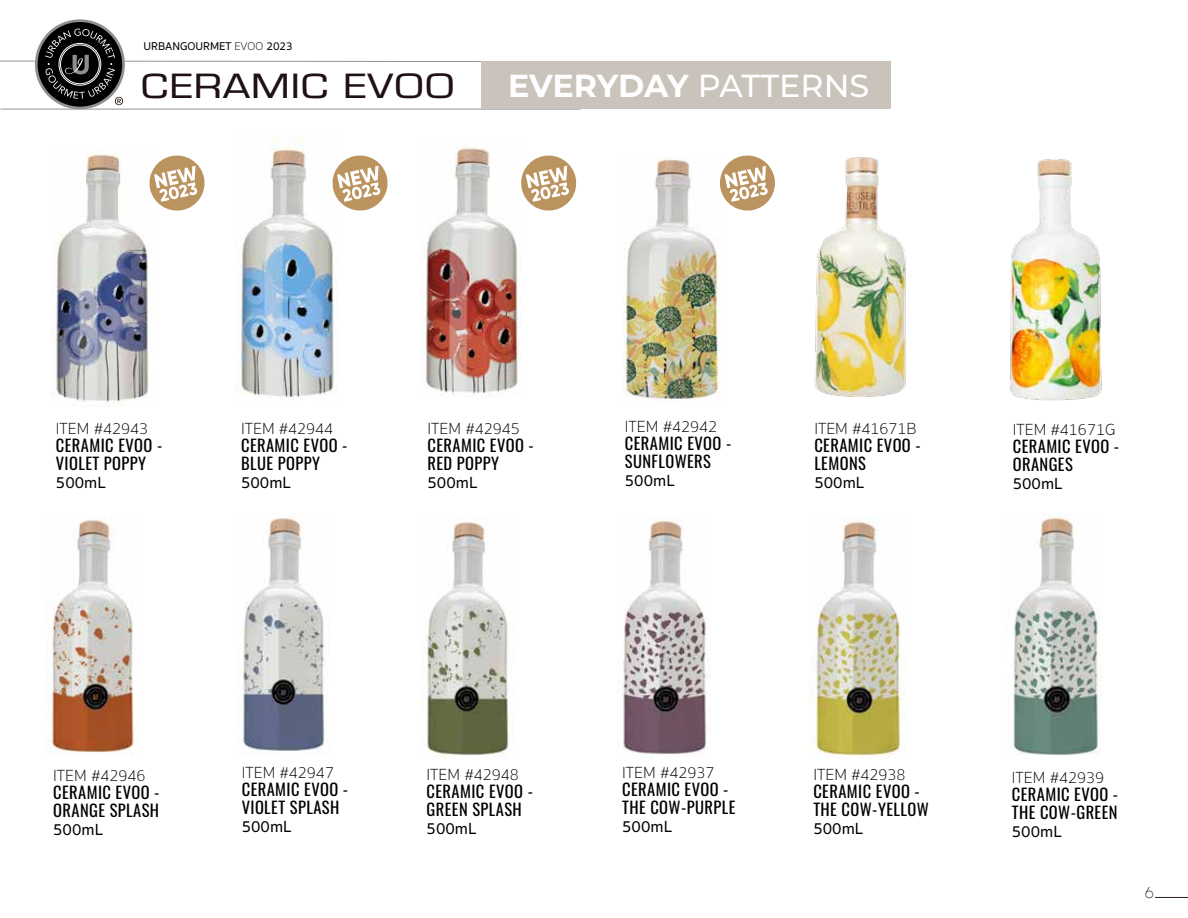
<style>
.page{position:relative;width:1188px;height:918px;background:#fff}
.page>*{position:absolute;margin:0;border:0;box-sizing:border-box;transform-origin:0 0}
.t1{font:34.5px "Eurostile BQ";color:#201112;scale:1.25 1}
.t2{font:700 31.8px "Montserrat";letter-spacing:-.01em;color:#fff}
.t3{font:16.5px/18px "Oswald";letter-spacing:.025em;color:#000}
.t4{font:100 16.5px "Sukhumvit Set";color:#000}
.t5{font:500 16.5px "Sukhumvit Set";color:#000}
.t6{font:300 15.6px "Geosans";color:#332525}
.t7{font:500 11.55px "Sukhumvit Set";color:#000}
.s1{font-weight:100}
.s2{font-weight:500}
</style>
<div class="page">
<img style="left:623px;top:156px;width:98px;height:245px">
<img style="left:46px;top:515px;width:88px;height:240px">
<img style="left:810px;top:518px;width:96px;height:240px">
<img style="left:616px;top:517px;width:95px;height:238px">
<img style="left:236px;top:513px;width:94px;height:242px">
<img style="left:422px;top:517px;width:87px;height:240px">
<img style="left:814px;top:157px;width:92px;height:240px">
<img style="left:52px;top:154px;width:97px;height:252px">
<img style="left:236px;top:138px;width:102px;height:262px">
<img style="left:420px;top:146px;width:101px;height:251px">
<img style="left:1013px;top:513px;width:88px;height:242px">
<img style="left:1010px;top:159px;width:92px;height:242px">
<svg style="left:147px;top:154px;width:58px;height:59px"></svg>
<svg style="left:330px;top:153px;width:58px;height:60px"></svg>
<svg style="left:519px;top:153px;width:58px;height:60px"></svg>
<svg style="left:717px;top:155px;width:58px;height:58px"></svg>
<hr style="left:0;top:109px;width:580px;height:1px;background:#919395">
<div style="left:481px;top:61px;width:409px;height:48px;background:#cac3bb"></div>
<svg style="left:35px;top:19px;width:90px;height:90px"></svg>
<div style="left:38px;top:22px;width:84px;height:85px;background:#000;border-radius:50%"></div>
<svg style="left:0;top:29px;width:481px;height:76px"></svg>
<hr style="left:1155px;top:897px;width:33px;height:1px;background:#332525">
<p class="t7" style="left:143px;top:38px;width:151px">URBANGOURMET <span class="s1">EVOO</span> 2023</p>
<h1 class="t1" style="left:140px;top:67px;width:253px">CERAMIC EVOO</h1>
<h2 class="t2" style="left:508px;top:64px;width:363px">EVERYDAY <span class="s2">PATTERNS</span></h2>
<p class="t4" style="left:56px;top:418px;width:94px">ITEM #42943</p>
<p class="t3" style="left:56px;top:435px;width:108px">CERAMIC EVOO -<br>VIOLET POPPY</p>
<p class="t5" style="left:56px;top:471px;width:51px">500mL</p>
<p class="t4" style="left:241px;top:418px;width:94px">ITEM #42944</p>
<p class="t3" style="left:241px;top:435px;width:108px">CERAMIC EVOO -<br>BLUE POPPY</p>
<p class="t5" style="left:241px;top:471px;width:51px">500mL</p>
<p class="t4" style="left:428px;top:418px;width:94px">ITEM #42945</p>
<p class="t3" style="left:428px;top:435px;width:108px">CERAMIC EVOO -<br>RED POPPY</p>
<p class="t5" style="left:428px;top:471px;width:51px">500mL</p>
<p class="t4" style="left:625px;top:415px;width:94px">ITEM #42942</p>
<p class="t3" style="left:625px;top:433px;width:108px">CERAMIC EVOO -<br>SUNFLOWERS</p>
<p class="t5" style="left:625px;top:469px;width:51px">500mL</p>
<p class="t4" style="left:814px;top:418px;width:104px">ITEM #41671B</p>
<p class="t3" style="left:814px;top:435px;width:108px">CERAMIC EVOO -<br>LEMONS</p>
<p class="t5" style="left:814px;top:471px;width:51px">500mL</p>
<p class="t4" style="left:1013px;top:418px;width:104px">ITEM #41671G</p>
<p class="t3" style="left:1013px;top:435px;width:108px">CERAMIC EVOO -<br>ORANGES</p>
<p class="t5" style="left:1013px;top:472px;width:51px">500mL</p>
<p class="t4" style="left:53px;top:765px;width:94px">ITEM #42946</p>
<p class="t3" style="left:53px;top:782px;width:108px">CERAMIC EVOO -<br>ORANGE SPLASH</p>
<p class="t5" style="left:53px;top:818px;width:51px">500mL</p>
<p class="t4" style="left:242px;top:762px;width:94px">ITEM #42947</p>
<p class="t3" style="left:242px;top:779px;width:108px">CERAMIC EVOO -<br>VIOLET SPLASH</p>
<p class="t5" style="left:242px;top:815px;width:51px">500mL</p>
<p class="t4" style="left:427px;top:763px;width:94px">ITEM #42948</p>
<p class="t3" style="left:427px;top:780px;width:108px">CERAMIC EVOO -<br>GREEN SPLASH</p>
<p class="t5" style="left:427px;top:817px;width:51px">500mL</p>
<p class="t4" style="left:622px;top:762px;width:94px">ITEM #42937</p>
<p class="t3" style="left:622px;top:779px;width:115px">CERAMIC EVOO -<br>THE COW-PURPLE</p>
<p class="t5" style="left:622px;top:815px;width:51px">500mL</p>
<p class="t4" style="left:813px;top:763px;width:94px">ITEM #42938</p>
<p class="t3" style="left:813px;top:780px;width:117px">CERAMIC EVOO -<br>THE COW-YELLOW</p>
<p class="t5" style="left:813px;top:817px;width:51px">500mL</p>
<p class="t4" style="left:1012px;top:766px;width:94px">ITEM #42939</p>
<p class="t3" style="left:1012px;top:784px;width:108px">CERAMIC EVOO -<br>THE COW-GREEN</p>
<p class="t5" style="left:1012px;top:820px;width:51px">500mL</p>
<p class="t6" style="left:1145px;top:884px;width:10px">6</p>
</div>
